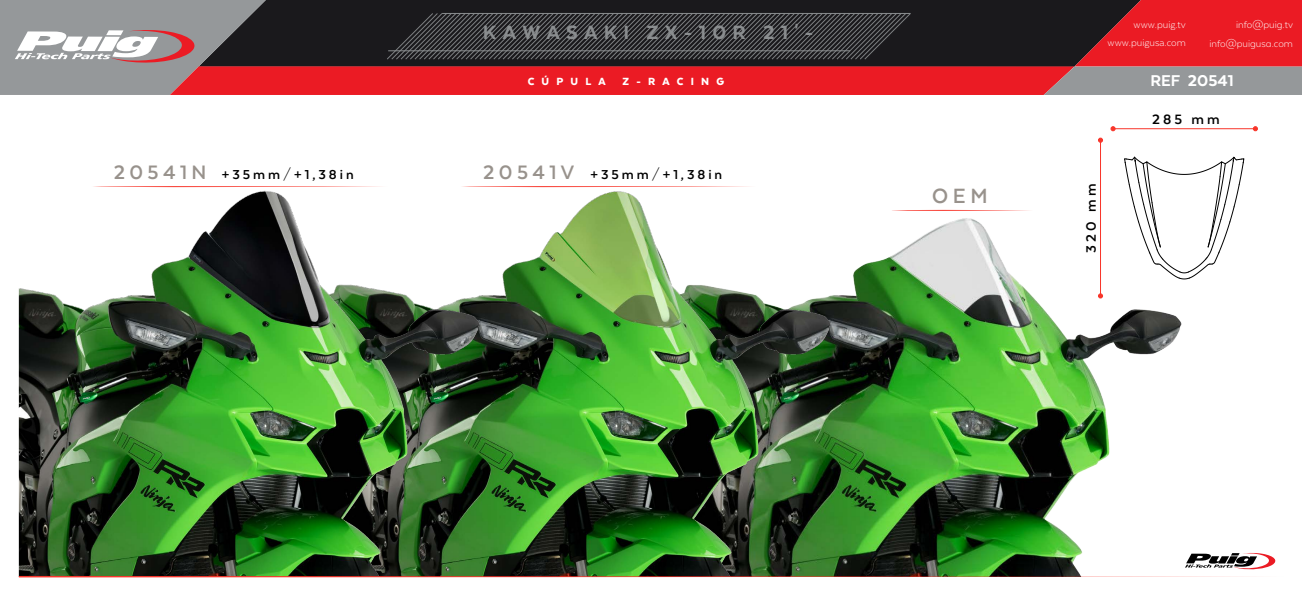
<style>
.page{position:relative;width:1302px;height:596px;background:#fff}
.page>*{position:absolute;margin:0;border:0;box-sizing:border-box;transform-origin:0 0}
.t1{font:700 23.8px "Texta Alt";color:#98928c}
.t2{font:800 22.1px "Texta";letter-spacing:.28em;color:#8a8d8f}
.t3{font:800 18px "Texta";color:#fff}
.t4{font:700 15.6px "Texta Alt";letter-spacing:.195em;color:#000}
.t5{font:700 14.9px "Texta Alt";letter-spacing:.195em;color:#000}
.t6{font:900 12px "Texta";letter-spacing:.6em;color:#fff}
.t7{font:300 11px/18.2px "Texta Alt";color:#fff;text-align:right}
.t8{font:300 11px/18.2px "Texta";color:#fff;text-align:right}
.s1{font-size:22.4px;color:#98928c}
.s2{font-weight:300}
</style>
<div class="page">
<img style="left:18px;top:126px;width:1240px;height:452px">
<img style="left:19px;top:552px;width:1257px;height:25px">
<svg style="left:0;top:0;width:1302px;height:95px;background:#7d3d42"></svg>
<svg style="left:460px;top:186px;width:295px;height:1px"></svg>
<svg style="left:892px;top:209px;width:141px;height:2px"></svg>
<svg style="left:92px;top:186px;width:295px;height:1px"></svg>
<p class="t5" style="left:114px;top:166px;width:241px"><span class="s1">20541N</span> +35mm<span class="s2">/</span>+1,38in</p>
<h2 class="t2" style="left:483px;top:21px;width:332px">KAWASAKI ZX-10R 21'-</h2>
<p class="t6" style="left:527px;top:75px;width:80px">CÚPULA</p>
<p class="t6" style="left:622px;top:75px;width:103px">Z-RACING</p>
<p class="t5" style="left:483px;top:166px;width:240px"><span class="s1">20541V</span> +35mm<span class="s2">/</span>+1,38in</p>
<h1 class="t1" style="left:932px;top:184px;width:57px">OEM</h1>
<p class="t8" style="left:1107px;top:15px;width:80px">www.puig.tv www.puigusa.com</p>
<p class="t7" style="left:1209px;top:16px;width:85px">info@puig.tv info@puigusa.com</p>
<p class="t3" style="left:1150px;top:72px;width:85px">REF 20541</p>
<p class="t4" style="left:1152px;top:111px;width:69px">285 mm</p>
<p class="t4" style="left:1083px;top:253px;width:71px;rotate:-90deg">320 mm</p>
</div>
